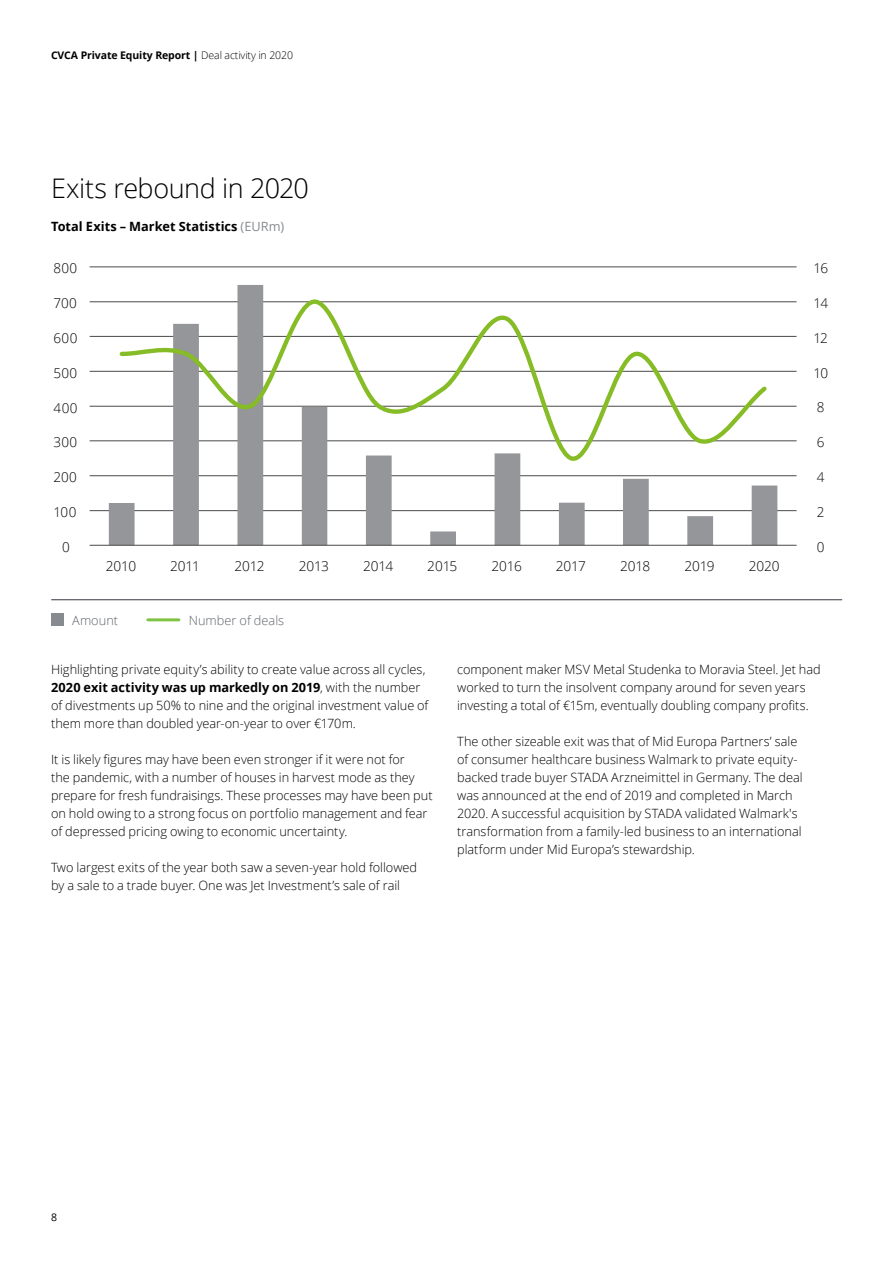
<style>
.page{position:relative;width:893px;height:1263px;background:#fff}
.page>*{position:absolute;margin:0;border:0;box-sizing:border-box;transform-origin:0 0}
.t1{font:300 27px "Open Sans";letter-spacing:-.015em;color:#000}
.t2{font:300 13.5px "Open Sans";letter-spacing:-.005em;color:#000}
.t3{font:300 13.5px "Open Sans";letter-spacing:-.05em;color:#010203}
.t4{font:300 12.75px/18px "Open Sans";color:#000}
.t5{font:700 12.75px "Open Sans";color:#000}
.t6{font:300 12.75px "Open Sans";color:#5f636a}
.t7{font:700 10.5px "Open Sans";letter-spacing:-.01em;color:#000}
.t8{font:10.5px "Open Sans";color:#000}
.s1{font-weight:300}
.s2{font-weight:400;color:#878a8f}
.s3{font-weight:700}
</style>
<div class="page">
<hr style="left:90px;top:266px;width:707px;height:1px;background:#4a4a49">
<hr style="left:90px;top:301px;width:707px;height:1px;background:#4a4a49">
<hr style="left:90px;top:336px;width:707px;height:1px;background:#4a4a49">
<hr style="left:90px;top:371px;width:707px;height:1px;background:#4a4a49">
<hr style="left:90px;top:406px;width:707px;height:1px;background:#4a4a49">
<hr style="left:90px;top:440px;width:707px;height:1px;background:#4a4a49">
<hr style="left:90px;top:475px;width:707px;height:1px;background:#4a4a49">
<hr style="left:90px;top:510px;width:707px;height:1px;background:#4a4a49">
<svg style="left:109px;top:285px;width:668px;height:260px"></svg>
<hr style="left:90px;top:545px;width:707px;height:1px;background:#4a4a49">
<svg style="left:117px;top:297px;width:653px;height:173px"></svg>
<div style="left:51px;top:613px;width:13px;height:13px;background:#878a8f"></div>
<hr style="left:51px;top:599px;width:791px;height:1px;background:#343741">
<hr style="left:148px;top:618px;width:31px;height:3px;background:#80c342">
<p class="t7" style="left:51px;top:48px;width:243px">CVCA Private Equity Report | <span class="s1">Deal activity in 2020</span></p>
<h1 class="t1" style="left:51px;top:169px;width:259px">Exits rebound in 2020</h1>
<p class="t5" style="left:51px;top:217px;width:235px">Total Exits – Market Statistics <span class="s2">(EURm)</span></p>
<p class="t2" style="left:54px;top:259px;width:25px">800</p>
<p class="t3" style="left:813px;top:259px;width:16px">16</p>
<p class="t2" style="left:54px;top:294px;width:25px">700</p>
<p class="t3" style="left:813px;top:294px;width:16px">14</p>
<p class="t2" style="left:54px;top:329px;width:25px">600</p>
<p class="t3" style="left:813px;top:329px;width:16px">12</p>
<p class="t2" style="left:54px;top:364px;width:25px">500</p>
<p class="t3" style="left:813px;top:363px;width:16px">10</p>
<p class="t2" style="left:54px;top:398px;width:26px">400</p>
<p class="t3" style="left:817px;top:398px;width:9px">8</p>
<p class="t2" style="left:54px;top:433px;width:25px">300</p>
<p class="t3" style="left:817px;top:433px;width:9px">6</p>
<p class="t2" style="left:54px;top:468px;width:25px">200</p>
<p class="t3" style="left:817px;top:468px;width:9px">4</p>
<p class="t2" style="left:54px;top:503px;width:24px">100</p>
<p class="t3" style="left:817px;top:503px;width:9px">2</p>
<p class="t2" style="left:62px;top:538px;width:9px">0</p>
<p class="t3" style="left:817px;top:538px;width:9px">0</p>
<p class="t2" style="left:106px;top:557px;width:32px">2010</p>
<p class="t2" style="left:170px;top:557px;width:31px">2011</p>
<p class="t2" style="left:234px;top:557px;width:32px">2012</p>
<p class="t2" style="left:299px;top:557px;width:32px">2013</p>
<p class="t2" style="left:363px;top:557px;width:32px">2014</p>
<p class="t2" style="left:427px;top:557px;width:32px">2015</p>
<p class="t2" style="left:492px;top:557px;width:32px">2016</p>
<p class="t2" style="left:556px;top:557px;width:32px">2017</p>
<p class="t2" style="left:620px;top:557px;width:32px">2018</p>
<p class="t2" style="left:684px;top:557px;width:32px">2019</p>
<p class="t2" style="left:749px;top:557px;width:32px">2020</p>
<p class="t6" style="left:72px;top:611px;width:48px">Amount</p>
<p class="t6" style="left:189px;top:611px;width:97px">Number of deals</p>
<p class="t4" style="left:51px;top:660px;width:379px">Highlighting private equity’s ability to create value across all cycles, <span class="s3">2020 exit activity was up markedly on 2019</span>, with the number of divestments up 50% to nine and the original investment value of them more than doubled year-on-year to over €170m.</p>
<p class="t4" style="left:51px;top:750px;width:383px">It is likely figures may have been even stronger if it were not for<br>the pandemic, with a number of houses in harvest mode as they prepare for fresh fundraisings. These processes may have been put on hold owing to a strong focus on portfolio management and fear of depressed pricing owing to economic uncertainty.</p>
<p class="t4" style="left:51px;top:858px;width:368px">Two largest exits of the year both saw a seven-year hold followed by a sale to a trade buyer. One was Jet Investment’s sale of rail</p>
<p class="t2" style="left:51px;top:772px;width:17px">14</p>
<p class="t2" style="left:51px;top:806px;width:17px">12</p>
<p class="t2" style="left:59px;top:875px;width:9px">8</p>
<p class="t4" style="left:457px;top:660px;width:365px">component maker MSV Metal Studenka to Moravia Steel. Jet had worked to turn the insolvent company around for seven years investing a total of €15m, eventually doubling company profits.</p>
<p class="t4" style="left:457px;top:732px;width:347px">The other sizeable exit was that of Mid Europa Partners’ sale of consumer healthcare business Walmark to private equity&shy;backed trade buyer STADA Arzneimittel in Germany. The deal was announced at the end of 2019 and completed in March 2020. A successful acquisition by STADA validated Walmark's transformation from a family-led business to an international platform under Mid Europa’s stewardship.</p>
<p class="t8" style="left:51px;top:1210px;width:8px">8</p>
</div>
